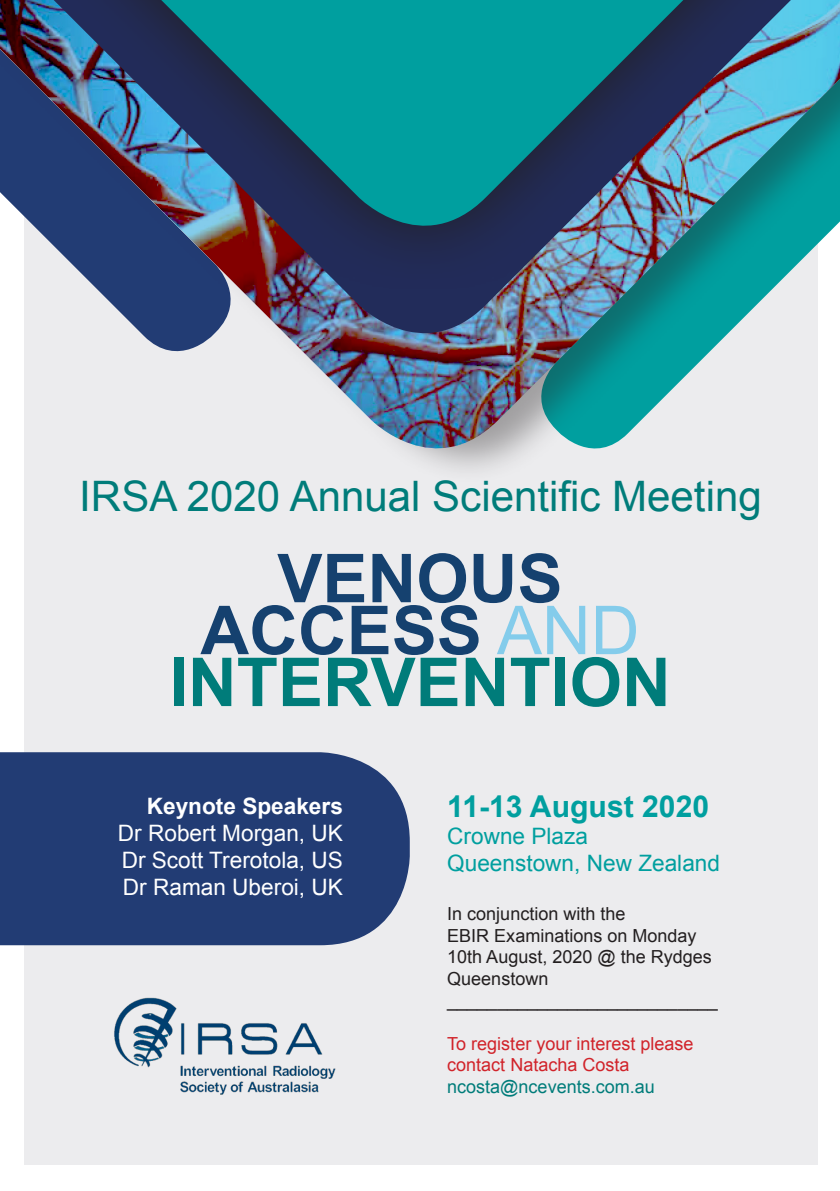
<style>
.page{position:relative;width:840px;height:1191px;background:#fff}
.page>*{position:absolute;margin:0;border:0;box-sizing:border-box;transform-origin:0 0}
.t1{font:700 67.4px/51.8px "Arial";color:#15416f;text-align:center}
.t2{font:42px "Arial";color:#007c7a}
.t3{font:700 30.2px "Arial";color:#009f9f}
.t4{font:22.6px "Arial";color:#fff}
.t5{font:22.6px "Arial";color:#009f9f}
.t6{font:700 22.6px "Arial";color:#fff}
.t7{font:18px/21.6px "Arial";color:#231f20}
.t8{font:18px/21.6px "Arial";color:#d1232a}
.t9{font:18px "Arial";color:#007c7a}
.s1{font-weight:400;color:#84cceb}
.s2{color:#007c7a}
</style>
<div class="page">
<div style="left:24px;top:32px;width:792px;height:1132px;background:#ececee"></div>
<div style="left:0;top:752px;width:409px;height:193px;background:#223c74"></div>
<img style="left:319px;top:368px;width:499px;height:97px">
<img style="left:98px;top:290px;width:720px;height:78px">
<img style="left:69px;top:261px;width:749px;height:29px">
<svg style="left:0;top:0;width:839px;height:261px;background:#287187"></svg>
<img style="left:114px;top:997px;width:222px;height:98px">
<p class="t2" style="left:79px;top:469px;width:683px">IRSA 2020 Annual Scientific Meeting</p>
<p class="t1" style="left:169px;top:555px;width:503px">VENOUS<br>ACCESS <span class="s1">AND<br></span><span class="s2">INTERVENTION</span></p>
<p class="t6" style="left:147px;top:791px;width:197px">Keynote Speakers</p>
<p class="t4" style="left:118px;top:818px;width:226px">Dr Robert Morgan, UK</p>
<p class="t4" style="left:122px;top:845px;width:222px">Dr Scott Trerotola, US</p>
<p class="t4" style="left:123px;top:872px;width:221px">Dr Raman Uberoi, UK</p>
<p class="t3" style="left:447px;top:786px;width:263px">11-13 August 2020</p>
<p class="t5" style="left:447px;top:821px;width:142px">Crowne Plaza</p>
<p class="t5" style="left:447px;top:848px;width:274px">Queenstown, New Zealand</p>
<p class="t7" style="left:447px;top:903px;width:180px">In conjunction with the</p>
<p class="t7" style="left:447px;top:925px;width:266px">EBIR Examinations on Monday<br>10th August, 2020 @ the Rydges<br>Queenstown</p>
<p class="t7" style="left:447px;top:989px;width:272px">___________________________</p>
<p class="t8" style="left:447px;top:1033px;width:248px">To register your interest please contact Natacha Costa</p>
<p class="t9" style="left:447px;top:1075px;width:209px">ncosta@ncevents.com.au</p>
</div>
